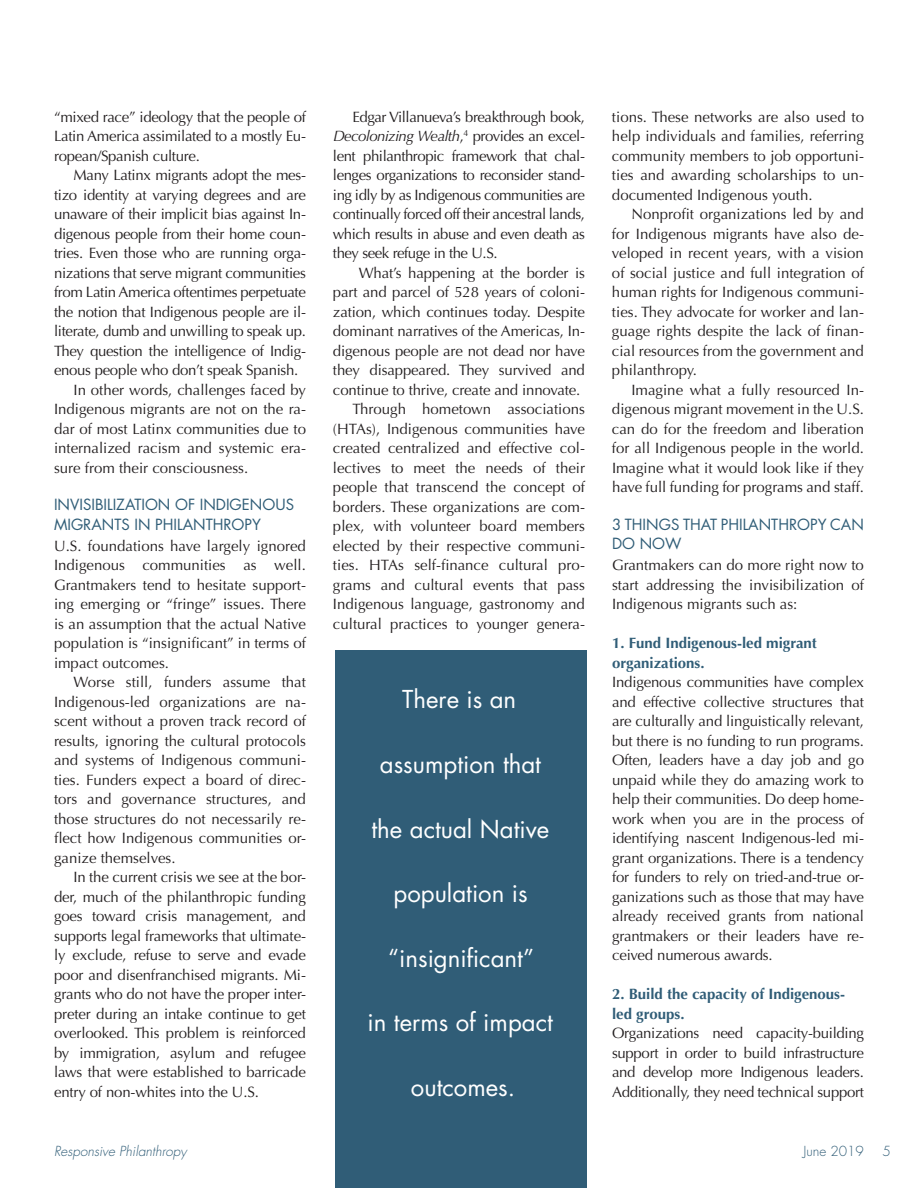
<style>
.page{position:relative;width:918px;height:1188px;background:#fff}
.page>*{position:absolute;margin:0;border:0;box-sizing:border-box;transform-origin:0 0}
.no_indent{font:24px "Futura";color:#fff}
.running_text{font:15px/19.5px "Optima";color:#231f20;text-align:justify}
.no_indent-2{font:15px/19.5px "Optima";letter-spacing:-.01em;color:#231f20;text-align:justify}
.no_indent-3{font:700 15px/19.5px "Optima";color:#305d77}
.t1{font:15px/19.5px "Futura";color:#305d77}
.t2{font:italic 300 13.5px "Futura";color:#305d77}
.t3{font:300 13.5px "Futura";color:#305d77}
.s1{font-style:italic}
</style>
<div class="page">
<div style="left:335px;top:650px;width:252px;height:538px;background:#305d77"></div>
<p class="no_indent-2" style="left:54px;top:107px;width:253px">“mixed race” ideology that the people of Latin America assimilated to a mostly Eu&shy;ropean/Spanish culture.</p>
<p class="running_text" style="left:54px;top:166px;width:254px;text-indent:20px">Many Latinx migrants adopt the mes&shy;tizo identity at varying degrees and are unaware of their implicit bias against In&shy;digenous people from their home coun&shy;tries. Even those who are running orga&shy;nizations that serve migrant communities from Latin America oftentimes perpetuate the notion that Indigenous people are il&shy;literate, dumb and unwilling to speak up.<br>They question the intelligence of Indig&shy;enous people who don’t speak Spanish.</p>
<p class="running_text" style="left:54px;top:380px;width:254px;text-indent:20px">In other words, challenges faced by Indigenous migrants are not on the ra&shy;dar of most Latinx communities due to internalized racism and systemic era&shy;sure from their consciousness.</p>
<p class="t1" style="left:54px;top:495px;width:242px">INVISIBILIZATION OF INDIGENOUS<br>MIGRANTS IN PHILANTHROPY</p>
<p class="no_indent-2" style="left:54px;top:536px;width:254px">U.S. foundations have largely ignored Indigenous communities as well.<br>Grantmakers tend to hesitate support&shy;ing emerging or “fringe” issues. There is an assumption that the actual Native population is “insignificant” in terms of impact outcomes.</p>
<p class="running_text" style="left:54px;top:673px;width:254px;text-indent:20px">Worse still, funders assume that Indigenous-led organizations are na&shy;scent without a proven track record of results, ignoring the cultural protocols and systems of Indigenous communi&shy;ties. Funders expect a board of direc&shy;tors and governance structures, and those structures do not necessarily re&shy;flect how Indigenous communities or&shy;ganize themselves.</p>
<p class="running_text" style="left:54px;top:868px;width:254px;text-indent:20px">In the current crisis we see at the bor&shy;der, much of the philanthropic funding goes toward crisis management, and supports legal frameworks that ultimate&shy;ly exclude, refuse to serve and evade poor and disenfranchised migrants. Mi&shy;grants who do not have the proper inter&shy;preter during an intake continue to get overlooked. This problem is reinforced by immigration, asylum and refugee laws that were established to barricade entry of non-whites into the U.S.</p>
<p class="running_text" style="left:333px;top:107px;width:254px;text-indent:20px">Edgar Villanueva’s breakthrough book, <span class="s1">Decolonizing Wealth</span>,<sup>4</sup> provides an excel&shy;lent philanthropic framework that chal&shy;lenges organizations to reconsider stand&shy;ing idly by as Indigenous communities are continually forced off their ancestral lands, which results in abuse and even death as they seek refuge in the U.S.</p>
<p class="running_text" style="left:333px;top:263px;width:253px;text-indent:26px">What’s happening at the border is part and parcel of 528 years of coloni&shy;zation, which continues today. Despite dominant narratives of the Americas, In&shy;digenous people are not dead nor have they disappeared. They survived and continue to thrive, create and innovate.</p>
<p class="running_text" style="left:333px;top:400px;width:254px;text-indent:20px">Through hometown associations (HTAs), Indigenous communities have created centralized and effective col&shy;lectives to meet the needs of their people that transcend the concept of borders. These organizations are com&shy;plex, with volunteer board members elected by their respective communi&shy;ties. HTAs self-finance cultural pro&shy;grams and cultural events that pass Indigenous language, gastronomy and cultural practices to younger genera-</p>
<p class="no_indent" style="left:402px;top:684px;width:116px">There is an</p>
<p class="no_indent" style="left:380px;top:749px;width:163px">assumption that</p>
<p class="no_indent" style="left:372px;top:813px;width:179px">the actual Native</p>
<p class="no_indent" style="left:394px;top:878px;width:136px">population is</p>
<p class="no_indent" style="left:388px;top:942px;width:147px">“insignificant”</p>
<p class="no_indent" style="left:368px;top:1007px;width:187px">in terms of impact</p>
<p class="no_indent" style="left:411px;top:1071px;width:106px">outcomes.</p>
<p class="running_text" style="left:612px;top:107px;width:254px">tions. These networks are also used to help individuals and families, referring community members to job opportuni&shy;ties and awarding scholarships to un&shy;documented Indigenous youth.</p>
<p class="running_text" style="left:612px;top:205px;width:254px;text-indent:20px">Nonprofit organizations led by and for Indigenous migrants have also de&shy;veloped in recent years, with a vision of social justice and full integration of human rights for Indigenous communi&shy;ties. They advocate for worker and lan&shy;guage rights despite the lack of finan&shy;cial resources from the government and philanthropy.</p>
<p class="running_text" style="left:612px;top:380px;width:254px;text-indent:20px">Imagine what a fully resourced In&shy;digenous migrant movement in the U.S. can do for the freedom and liberation for all Indigenous people in the world.<br>Imagine what it would look like if they have full funding for programs and staff.</p>
<p class="t1" style="left:612px;top:515px;width:253px">3 THINGS THAT PHILANTHROPY CAN<br>DO NOW</p>
<p class="no_indent-2" style="left:612px;top:556px;width:253px">Grantmakers can do more right now to start addressing the invisibilization of Indigenous migrants such as:</p>
<p class="no_indent-3" style="left:612px;top:634px;width:206px">1. Fund Indigenous-led migrant organizations.</p>
<p class="no_indent-2" style="left:612px;top:673px;width:254px">Indigenous communities have complex and effective collective structures that are culturally and linguistically relevant, but there is no funding to run programs.<br>Often, leaders have a day job and go unpaid while they do amazing work to help their communities. Do deep home&shy;work when you are in the process of identifying nascent Indigenous-led mi&shy;grant organizations. There is a tendency for funders to rely on tried-and-true or&shy;ganizations such as those that may have already received grants from national grantmakers or their leaders have re&shy;ceived numerous awards.</p>
<p class="no_indent-3" style="left:612px;top:985px;width:235px">2. Build the capacity of Indigenous&shy;led groups.</p>
<p class="no_indent-2" style="left:612px;top:1024px;width:254px">Organizations need capacity-building support in order to build infrastructure and develop more Indigenous leaders.<br>Additionally, they need technical support</p>
<p class="t2" style="left:54px;top:1143px;width:134px">Responsive Philanthropy</p>
<p class="t3" style="left:804px;top:1143px;width:62px">June 2019</p>
<p class="t3" style="left:883px;top:1143px;width:10px">5</p>
</div>
